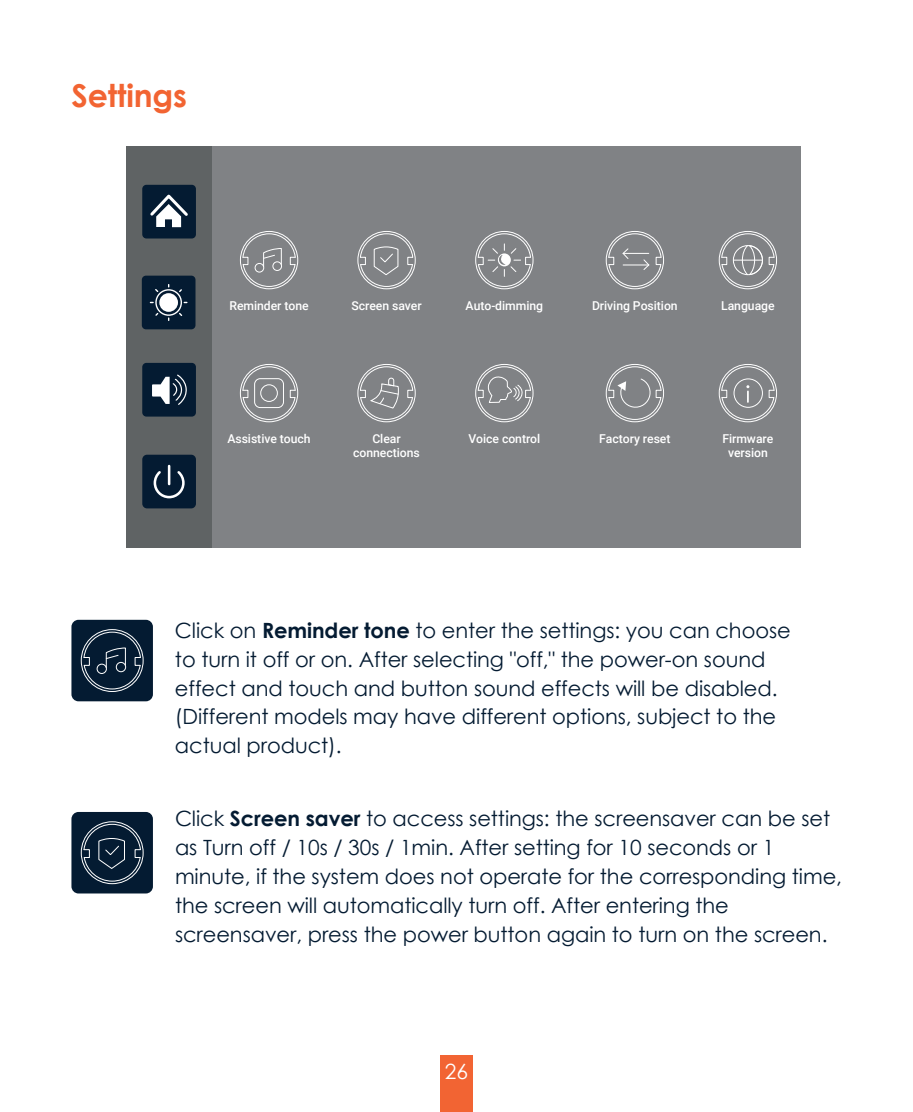
<style>
.page{position:relative;width:913px;height:1112px;background:#fff}
.page>*{position:absolute;margin:0;border:0;box-sizing:border-box;transform-origin:0 0}
.t1{font:700 31.5px "Century Gothic";letter-spacing:-.005em;color:#f26432}
.t2{font:21px/28.7px "Century Gothic";letter-spacing:-.005em;color:#041b32}
.t3{font:21px "Century Gothic";color:#fff}
.t4{font:500 12.25px/14.7px "Roboto";letter-spacing:-.005em;color:#fff;text-align:center}
.s1{font-weight:700}
</style>
<div class="page">
<div style="left:71px;top:619px;width:82px;height:82px;background:#041b32;border-radius:7px"></div>
<div style="left:81px;top:629px;width:62px;height:62px;border:1px solid #fff;border-radius:50%"></div>
<svg style="left:83px;top:631px;width:58px;height:58px"></svg>
<div style="left:71px;top:811px;width:82px;height:82px;background:#041b32;border-radius:7px"></div>
<div style="left:81px;top:821px;width:62px;height:62px;border:1px solid #fff;border-radius:50%"></div>
<svg style="left:83px;top:823px;width:58px;height:58px"></svg>
<div style="left:440px;top:1054px;width:33px;height:57px;background:#f26433"></div>
<div style="left:212px;top:146px;width:589px;height:401px;background:#808285"></div>
<div style="left:126px;top:146px;width:86px;height:401px;background:#5f6364"></div>
<div style="left:142px;top:363px;width:54px;height:53px;background:#041b32;border-radius:4px"></div>
<svg style="left:152px;top:374px;width:35px;height:31px"></svg>
<div style="left:142px;top:275px;width:53px;height:54px;background:#041b32;border-radius:4px"></div>
<div style="left:159px;top:293px;width:19px;height:19px;background:#fff;border-radius:50%"></div>
<div style="left:155px;top:289px;width:27px;height:27px;border:1px solid #fff;border-radius:50%"></div>
<svg style="left:155px;top:311px;width:5px;height:5px"></svg>
<div style="left:142px;top:185px;width:54px;height:53px;background:#041b32;border-radius:4px"></div>
<svg style="left:150px;top:194px;width:38px;height:33px"></svg>
<div style="left:142px;top:454px;width:54px;height:54px;background:#041b32;border-radius:5px"></div>
<svg style="left:153px;top:466px;width:32px;height:33px"></svg>
<div style="left:606px;top:231px;width:58px;height:58px;border:1px solid #fff;border-radius:50%"></div>
<svg style="left:608px;top:233px;width:54px;height:54px"></svg>
<div style="left:240px;top:231px;width:58px;height:58px;border:1px solid #fff;border-radius:50%"></div>
<svg style="left:242px;top:233px;width:54px;height:54px"></svg>
<svg style="left:721px;top:233px;width:54px;height:54px"></svg>
<div style="left:721px;top:257px;width:6px;height:8px;border:1px solid #fff"></div>
<div style="left:769px;top:257px;width:5px;height:8px;border:1px solid #fff"></div>
<div style="left:719px;top:231px;width:58px;height:58px;border:1px solid #fff;border-radius:50%"></div>
<svg style="left:477px;top:233px;width:54px;height:54px"></svg>
<div style="left:478px;top:257px;width:5px;height:8px;border:1px solid #fff"></div>
<div style="left:525px;top:257px;width:6px;height:8px;border:1px solid #fff"></div>
<div style="left:475px;top:231px;width:58px;height:58px;border:1px solid #fff;border-radius:50%"></div>
<svg style="left:242px;top:366px;width:54px;height:54px"></svg>
<div style="left:242px;top:390px;width:6px;height:8px;border:1px solid #fff"></div>
<div style="left:290px;top:390px;width:6px;height:8px;border:1px solid #fff"></div>
<div style="left:240px;top:364px;width:58px;height:58px;border:1px solid #fff;border-radius:50%"></div>
<div style="left:254px;top:378px;width:30px;height:30px;border:1px solid #fff;border-radius:6px"></div>
<div style="left:260px;top:384px;width:18px;height:18px;border:1px solid #fff;border-radius:50%"></div>
<div style="left:357px;top:231px;width:59px;height:58px;border:1px solid #fff;border-radius:50%"></div>
<svg style="left:359px;top:233px;width:54px;height:54px"></svg>
<div style="left:475px;top:364px;width:58px;height:58px;border:1px solid #fff;border-radius:50%"></div>
<svg style="left:477px;top:366px;width:54px;height:54px"></svg>
<div style="left:357px;top:364px;width:59px;height:58px;border:1px solid #fff;border-radius:50%"></div>
<svg style="left:359px;top:366px;width:54px;height:54px"></svg>
<svg style="left:608px;top:366px;width:54px;height:54px"></svg>
<div style="left:608px;top:390px;width:6px;height:8px;border:1px solid #fff"></div>
<div style="left:656px;top:390px;width:5px;height:8px;border:1px solid #fff"></div>
<div style="left:606px;top:364px;width:58px;height:58px;border:1px solid #fff;border-radius:50%"></div>
<svg style="left:721px;top:366px;width:54px;height:54px"></svg>
<div style="left:721px;top:390px;width:6px;height:8px;border:1px solid #fff"></div>
<div style="left:769px;top:390px;width:5px;height:8px;border:1px solid #fff"></div>
<div style="left:719px;top:364px;width:58px;height:58px;border:1px solid #fff;border-radius:50%"></div>
<h1 class="t1" style="left:71px;top:71px;width:117px">Settings</h1>
<p class="t4" style="left:229px;top:298px;width:81px">Reminder tone</p>
<p class="t4" style="left:465px;top:297px;width:79px">Auto-dimming</p>
<p class="t4" style="left:592px;top:298px;width:87px">Driving Position</p>
<p class="t4" style="left:721px;top:298px;width:55px">Language</p>
<p class="t4" style="left:351px;top:298px;width:72px">Screen saver</p>
<p class="t4" style="left:227px;top:430px;width:85px">Assistive touch</p>
<p class="t4" style="left:372px;top:430px;width:30px">Clear</p>
<p class="t4" style="left:468px;top:430px;width:73px">Voice control</p>
<p class="t4" style="left:353px;top:445px;width:68px">connections</p>
<p class="t4" style="left:599px;top:430px;width:73px">Factory reset</p>
<p class="t4" style="left:722px;top:430px;width:52px">Firmware version</p>
<p class="t2" style="left:175px;top:615px;width:617px">Click on <span class="s1">Reminder tone</span> to enter the settings: you can choose to turn it off or on. After selecting "off," the power-on sound effect and touch and button sound effects will be disabled. (Different models may have different options, subject to the actual product).</p>
<p class="t2" style="left:175px;top:803px;width:668px">Click <span class="s1">Screen saver</span> to access settings: the screensaver can be set as Turn off / 10s / 30s / 1min. After setting for 10 seconds or 1 minute, if the system does not operate for the corresponding time, the screen will automatically turn off. After entering the screensaver, press the power button again to turn on the screen.</p>
<p class="t3" style="left:445px;top:1056px;width:25px">26</p>
</div>
